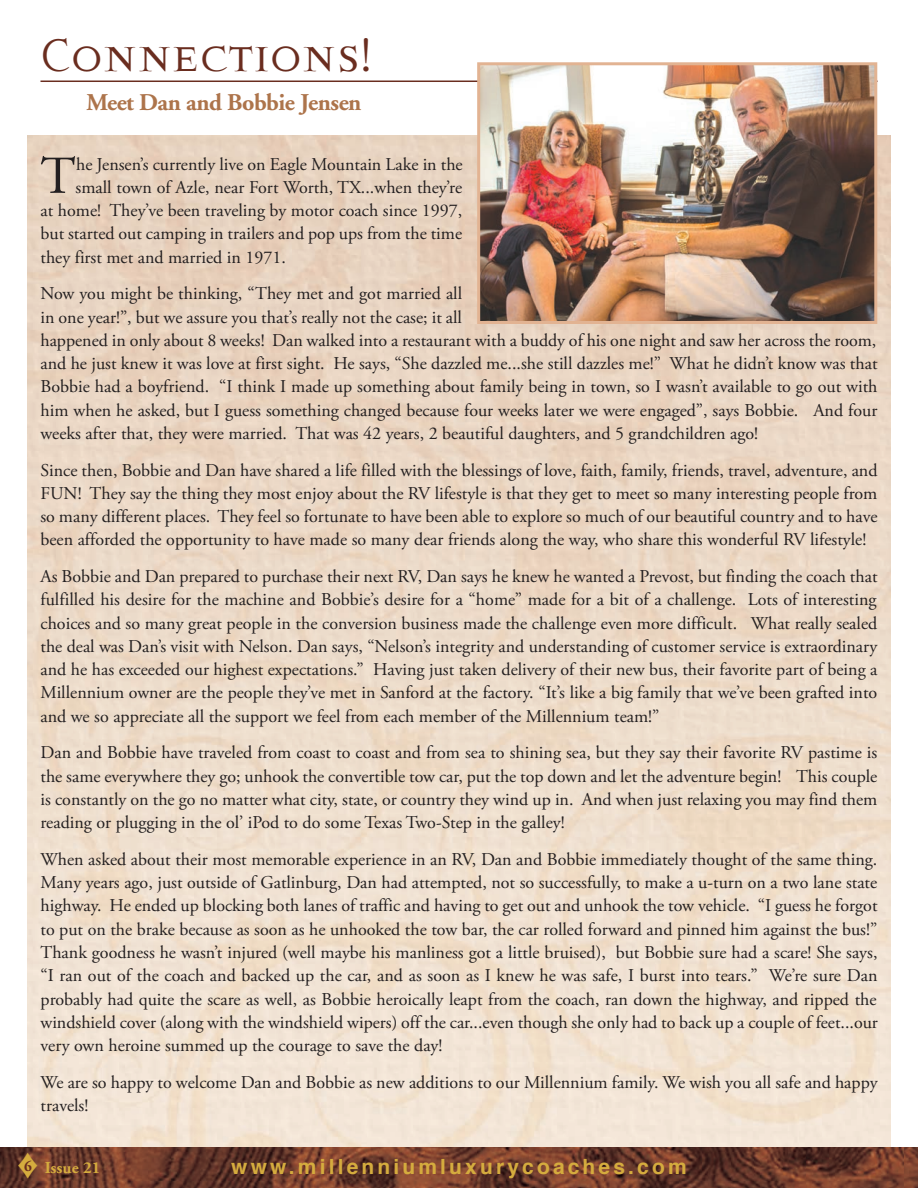
<style>
.page{position:relative;width:918px;height:1188px;background:#fff}
.page>*{position:absolute;margin:0;border:0;box-sizing:border-box;transform-origin:0 0}
.t1{font:53.25px "Adobe Garamond Pro";color:#231f20}
.t2{font:49.5px "Kartago";color:#6a2d1f}
.t3{font:700 24px "Adobe Garamond";letter-spacing:-.02em;color:#ad744b}
.t4{font:700 21px "Helvetica";letter-spacing:.15em;color:#d5ac3e}
.t5{font:18px/23.2px "Adobe Garamond Pro";color:#231f20;text-align:justify}
.t6{font:700 16.65px "Adobe Garamond";color:#d5ac3e}
.s1{font-size:15px;color:#6a2d1f}
</style>
<div class="page">
<hr style="left:40px;top:81px;width:838px;height:1px;background:#6a2d1f">
<img style="left:481px;top:66px;width:392px;height:254px">
<div style="left:477px;top:62px;width:400px;height:262px;border:3px solid #e2b392"></div>
<img style="left:0;top:1147px;width:904px;height:41px">
<img style="left:904px;top:1147px;width:14px;height:41px">
<svg style="left:19px;top:1153px;width:19px;height:26px"></svg>
<h2 class="t2" style="left:40px;top:27px;width:333px">Connections!</h2>
<h3 class="t3" style="left:86px;top:93px;width:277px">Meet Dan and Bobbie Jensen</h3>
<h1 class="t1" style="left:40px;top:155px;width:37px">T</h1>
<p class="t5" style="left:76px;top:154px;width:388px">he Jensen’s currently live on Eagle Mountain Lake in the</p>
<p class="t5" style="left:76px;top:177px;width:388px">small town of Azle, near Fort Worth, TX...when they’re</p>
<p class="t5" style="left:40px;top:200px;width:423px">at home! They’ve been traveling by motor coach since 1997,</p>
<p class="t5" style="left:40px;top:224px;width:423px">but started out camping in trailers and pop ups from the time</p>
<p class="t5" style="left:40px;top:247px;width:247px">they first met and married in 1971.</p>
<p class="t5" style="left:40px;top:284px;width:839px;text-align:left">Now you might be thinking, “They met and got married all<br>in one year!”, but we assure you that’s really not the case; it all<br>happened in only about 8 weeks! Dan walked into a restaurant with a buddy of his one night and saw her across the room, and he just knew it was love at first sight. He says, “She dazzled me...she still dazzles me!” What he didn’t know was that Bobbie had a boyfriend. “I think I made up something about family being in town, so I wasn’t available to go out with him when he asked, but I guess something changed because four weeks later we were engaged”, says Bobbie. And four weeks after that, they were married. That was 42 years, 2 beautiful daughters, and 5 grandchildren ago!</p>
<p class="t5" style="left:40px;top:460px;width:839px">Since then, Bobbie and Dan have shared a life filled with the blessings of love, faith, family, friends, travel, adventure, and FUN! They say the thing they most enjoy about the RV lifestyle is that they get to meet so many interesting people from so many different places. They feel so fortunate to have been able to explore so much of our beautiful country and to have been afforded the opportunity to have made so many dear friends along the way, who share this wonderful RV lifestyle!</p>
<p class="t5" style="left:40px;top:566px;width:839px">As Bobbie and Dan prepared to purchase their next RV, Dan says he knew he wanted a Prevost, but finding the coach that fulfilled his desire for the machine and Bobbie’s desire for a “home” made for a bit of a challenge. Lots of interesting choices and so many great people in the conversion business made the challenge even more difficult. What really sealed the deal was Dan’s visit with Nelson. Dan says, “Nelson’s integrity and understanding of customer service is extraordinary and he has exceeded our highest expectations.” Having just taken delivery of their new bus, their favorite part of being a Millennium owner are the people they’ve met in Sanford at the factory. “It’s like a big family that we’ve been grafted into and we so appreciate all the support we feel from each member of the Millennium team!”</p>
<p class="t5" style="left:40px;top:743px;width:838px">Dan and Bobbie have traveled from coast to coast and from sea to shining sea, but they say their favorite RV pastime is the same everywhere they go; unhook the convertible tow car, put the top down and let the adventure begin! This couple is constantly on the go no matter what city, state, or country they wind up in. And when just relaxing you may find them reading or plugging in the ol’ iPod to do some Texas Two-Step in the galley!</p>
<p class="t5" style="left:40px;top:849px;width:839px">When asked about their most memorable experience in an RV, Dan and Bobbie immediately thought of the same thing.<br>Many years ago, just outside of Gatlinburg, Dan had attempted, not so successfully, to make a u-turn on a two lane state highway. He ended up blocking both lanes of traffic and having to get out and unhook the tow vehicle. “I guess he forgot to put on the brake because as soon as he unhooked the tow bar, the car rolled forward and pinned him against the bus!” Thank goodness he wasn’t injured (well maybe his manliness got a little bruised), but Bobbie sure had a scare! She says, “I ran out of the coach and backed up the car, and as soon as I knew he was safe, I burst into tears.” We’re sure Dan probably had quite the scare as well, as Bobbie heroically leapt from the coach, ran down the highway, and ripped the windshield cover (along with the windshield wipers) off the car...even though she only had to back up a couple of feet...our very own heroine summed up the courage to save the day!</p>
<p class="t5" style="left:41px;top:1072px;width:839px">We are so happy to welcome Dan and Bobbie as new additions to our Millennium family. We wish you all safe and happy travels!</p>
<p class="t6" style="left:24px;top:1161px;width:78px"><span class="s1">6</span> Issue 21</p>
<p class="t4" style="left:231px;top:1158px;width:457px">www.millenniumluxurycoaches.com</p>
</div>
